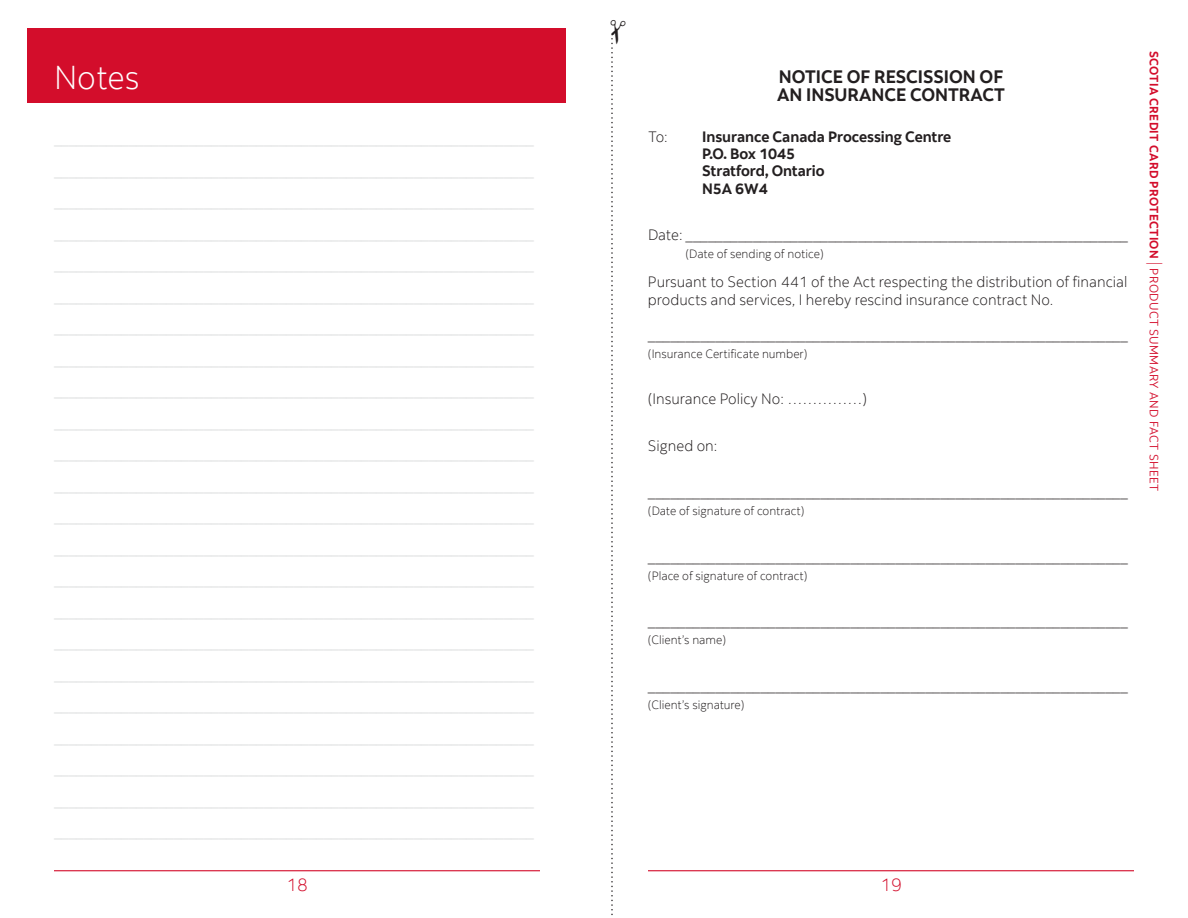
<style>
.page{position:relative;width:1188px;height:918px;background:#fff}
.page>*{position:absolute;margin:0;border:0;box-sizing:border-box;transform-origin:0 0}
.t1{font:300 33px "Scotia";color:#fff}
.t2{font:700 18px/17.2px "Scotia";color:#231f20}
.t3{font:300 18px "Scotia";color:#d30d2b}
.t4{font:300 15px/17.2px "Scotia";color:#231f20}
.t5{font:700 15px/17.2px "Scotia";color:#231f20}
.t6{font:300 12px "Scotia";color:#231f20}
.t7{font:700 12px "Scotia";letter-spacing:.03em;color:#d30d2b}
.s1{font-weight:300;font-size:16.8px}
.s2{font-weight:400}
</style>
<div class="page">
<hr style="left:54px;top:870px;width:486px;height:1px;background:#d30d2b">
<hr style="left:648px;top:870px;width:486px;height:1px;background:#d30d2b">
<div style="left:27px;top:28px;width:539px;height:76px;background:#d30d2b"></div>
<svg style="left:611px;top:33px;width:3px;height:883px"></svg>
<h1 class="t1" style="left:54px;top:59px;width:87px">Notes</h1>
<p class="t2" style="left:777px;top:69px;width:229px">NOTICE OF RESCISSION OF<br>AN INSURANCE CONTRACT</p>
<p class="t4" style="left:648px;top:128px;width:21px">To:</p>
<p class="t5" style="left:702px;top:128px;width:251px">Insurance Canada Processing Centre<br>P.O. Box 1045<br>Stratford, Ontario<br>N5A 6W4</p>
<p class="t4" style="left:648px;top:226px;width:481px">Date: ___________________________________________________________</p>
<p class="t6" style="left:685px;top:247px;width:140px">(Date of sending of notice)</p>
<p class="t4" style="left:648px;top:274px;width:481px">Pursuant to Section 441 of the Act respecting the distribution of financial products and services, I hereby rescind insurance contract No.</p>
<p class="t4" style="left:648px;top:326px;width:481px">________________________________________________________________</p>
<p class="t6" style="left:648px;top:347px;width:161px">(Insurance Certificate number)</p>
<p class="t4" style="left:648px;top:391px;width:221px">(Insurance Policy No: ……………)</p>
<p class="t4" style="left:648px;top:437px;width:71px">Signed on:</p>
<p class="t4" style="left:648px;top:484px;width:481px">________________________________________________________________</p>
<p class="t6" style="left:648px;top:504px;width:158px">(Date of signature of contract)</p>
<p class="t4" style="left:648px;top:548px;width:481px">________________________________________________________________</p>
<p class="t6" style="left:648px;top:569px;width:161px">(Place of signature of contract)</p>
<p class="t4" style="left:648px;top:613px;width:481px">________________________________________________________________</p>
<p class="t6" style="left:648px;top:633px;width:80px">(Client’s name)</p>
<p class="t4" style="left:648px;top:677px;width:481px">________________________________________________________________</p>
<p class="t6" style="left:648px;top:698px;width:98px">(Client’s signature)</p>
<p class="t7" style="left:1161px;top:51px;width:442px;rotate:90deg">SCOTIA CREDIT CARD PROTECTION <span class="s1">|</span> <span class="s2">PRODUCT SUMMARY AND FACT SHEET</span></p>
<p class="t3" style="left:286px;top:874px;width:23px">18</p>
<p class="t3" style="left:880px;top:874px;width:23px">19</p>
</div>
